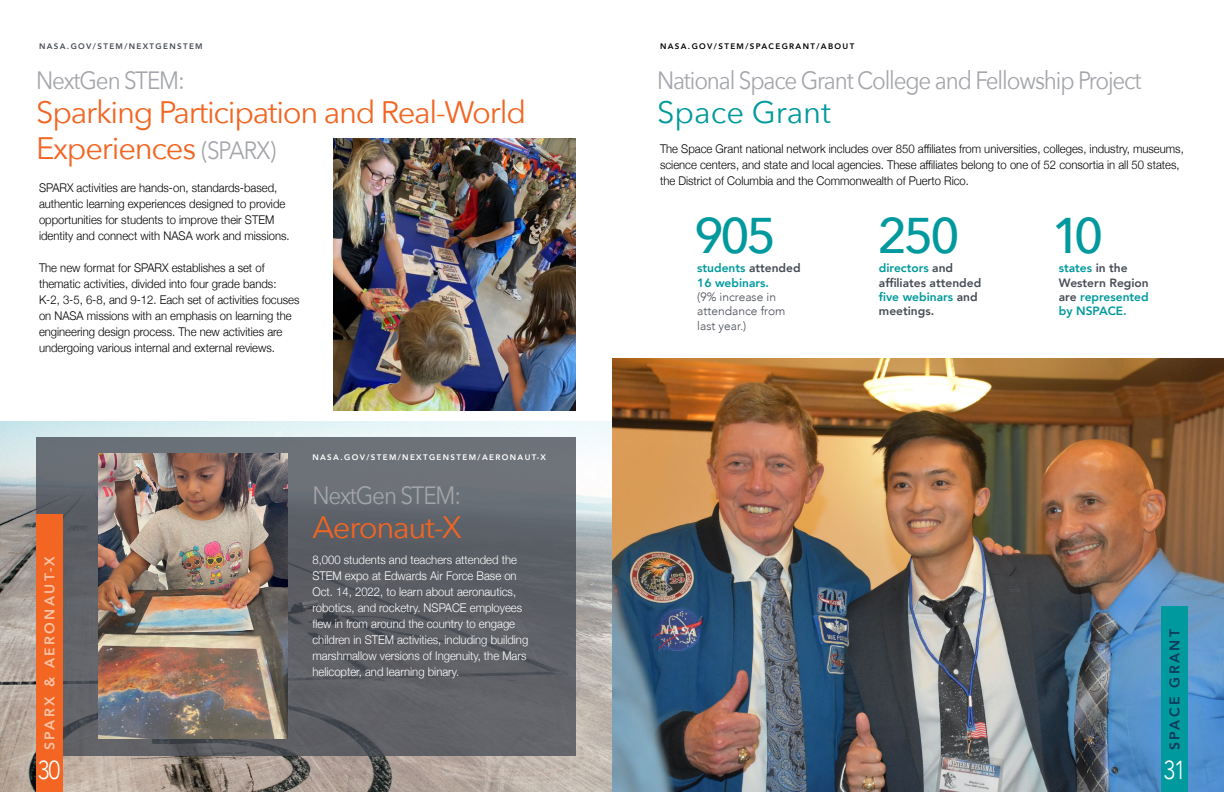
<style>
.page{position:relative;width:1224px;height:792px;background:#fff}
.page>*{position:absolute;margin:0;border:0;box-sizing:border-box;transform-origin:0 0}
.t1{font:500 50px "Avenir Next";letter-spacing:-.07em;color:#00999d}
.t2{font:31px/36px "Avenir Next";letter-spacing:-.04em;color:#f26522}
.t3{font:31px "Avenir Next";color:#00999d}
.t4{font:300 26px "Avenir";color:#fff;scale:.87 1}
.t5{font:25px "Avenir Next";letter-spacing:-.05em;color:#a3a5aa;scale:.9 1}
.t6{font:800 14px "Avenir";letter-spacing:.17em;color:#fac2a7}
.t7{font:800 14px "Avenir";letter-spacing:.17em;color:#0e3a5d}
.t8{font:300 12px/16px "Helvetica Neue";color:#000;scale:.94 1}
.t9{font:300 12px/16px "Helvetica Neue";color:#fff;scale:.94 1}
.t10{font:800 12px/14.4px "Avenir";color:#00999d}
.t11{font:800 12px/14.4px "Avenir";color:#474c55}
.t12{font:300 12px/14.4px "Avenir";color:#474c55}
.t13{font:800 8px "Avenir";letter-spacing:.17em;color:#fff}
.t14{font:800 8px "Avenir";letter-spacing:.17em;color:#000}
.t15{font:800 8px "Avenir";letter-spacing:.17em;color:#474c55}
.s1{font-size:25px;color:#a3a5aa}
.s2{color:#474c55}
.s3{color:#00999d}
</style>
<div class="page">
<img style="left:612px;top:359px;width:612px;height:433px">
<div style="left:1161px;top:606px;width:27px;height:186px;background:#00999d"></div>
<img style="left:333px;top:138px;width:243px;height:272px">
<img style="left:0;top:421px;width:612px;height:371px">
<svg style="left:36px;top:438px;width:540px;height:318px;background:#606369"></svg>
<img style="left:98px;top:453px;width:189px;height:286px">
<div style="left:36px;top:514px;width:27px;height:278px;background:#f26522"></div>
<p class="t15" style="left:39px;top:39px;width:165px">NASA.GOV/STEM/NEXTGENSTEM</p>
<h3 class="t5" style="left:36px;top:59px;width:167px">NextGen STEM:</h3>
<h2 class="t2" style="left:36px;top:93px;width:492px">Sparking Participation and Real-World<br>Experiences <span class="s1">(SPARX)</span></h2>
<p class="t8" style="left:39px;top:179px;width:268px">SPARX activities are hands-on, standards-based, authentic learning experiences designed to provide opportunities for students to improve their STEM identity and connect with NASA work and missions.</p>
<p class="t8" style="left:39px;top:259px;width:279px">The new format for SPARX establishes a set of thematic activities, divided into four grade bands:<br>K-2, 3-5, 6-8, and 9-12. Each set of activities focuses on NASA missions with an emphasis on learning the engineering design process. The new activities are undergoing various internal and external reviews.</p>
<p class="t13" style="left:312px;top:451px;width:235px">NASA.GOV/STEM/NEXTGENSTEM/AERONAUT-X</p>
<p class="t6" style="left:39px;top:750px;width:195px;rotate:-90deg">SPARX &amp; AERONAUT-X</p>
<h3 class="t4" style="left:38px;top:754px;width:27px">30</h3>
<h3 class="t5" style="left:312px;top:474px;width:167px">NextGen STEM:</h3>
<h2 class="t2" style="left:312px;top:508px;width:151px">Aeronaut-X</h2>
<p class="t9" style="left:312px;top:551px;width:231px">8,000 students and teachers attended the STEM expo at Edwards Air Force Base on Oct. 14, 2022, to learn about aeronautics, robotics, and rocketry. NSPACE employees flew in from around the country to engage children in STEM activities, including building marshmallow versions of Ingenuity, the Mars helicopter, and learning binary.</p>
<p class="t14" style="left:660px;top:39px;width:196px">NASA.GOV/STEM/SPACEGRANT/ABOUT</p>
<h3 class="t5" style="left:657px;top:59px;width:540px">National Space Grant College and Fellowship Project</h3>
<h2 class="t3" style="left:657px;top:86px;width:176px">Space Grant</h2>
<p class="t8" style="left:660px;top:140px;width:559px">The Space Grant national network includes over 850 affiliates from universities, colleges, industry, museums, science centers, and state and local agencies. These affiliates belong to one of 52 consortia in all 50 states, the District of Columbia and the Commonwealth of Puerto Rico.</p>
<h1 class="t1" style="left:694px;top:193px;width:84px">905</h1>
<p class="t10" style="left:697px;top:261px;width:105px">students <span class="s2">attended<br></span>16 webinars.</p>
<p class="t12" style="left:697px;top:290px;width:90px">(9% increase in attendance from last year.)</p>
<h1 class="t1" style="left:878px;top:193px;width:84px">250</h1>
<p class="t11" style="left:879px;top:261px;width:104px"><span class="s3">directors</span> and affiliates attended <span class="s3">five webinars</span> and meetings.</p>
<h1 class="t1" style="left:1052px;top:193px;width:53px">10</h1>
<p class="t10" style="left:1059px;top:261px;width:91px">states <span class="s2">in the<br>Western Region are</span> represented by NSPACE.</p>
<p class="t7" style="left:1164px;top:750px;width:122px;rotate:-90deg">SPACE GRANT</p>
<h3 class="t4" style="left:1163px;top:754px;width:27px">31</h3>
</div>
